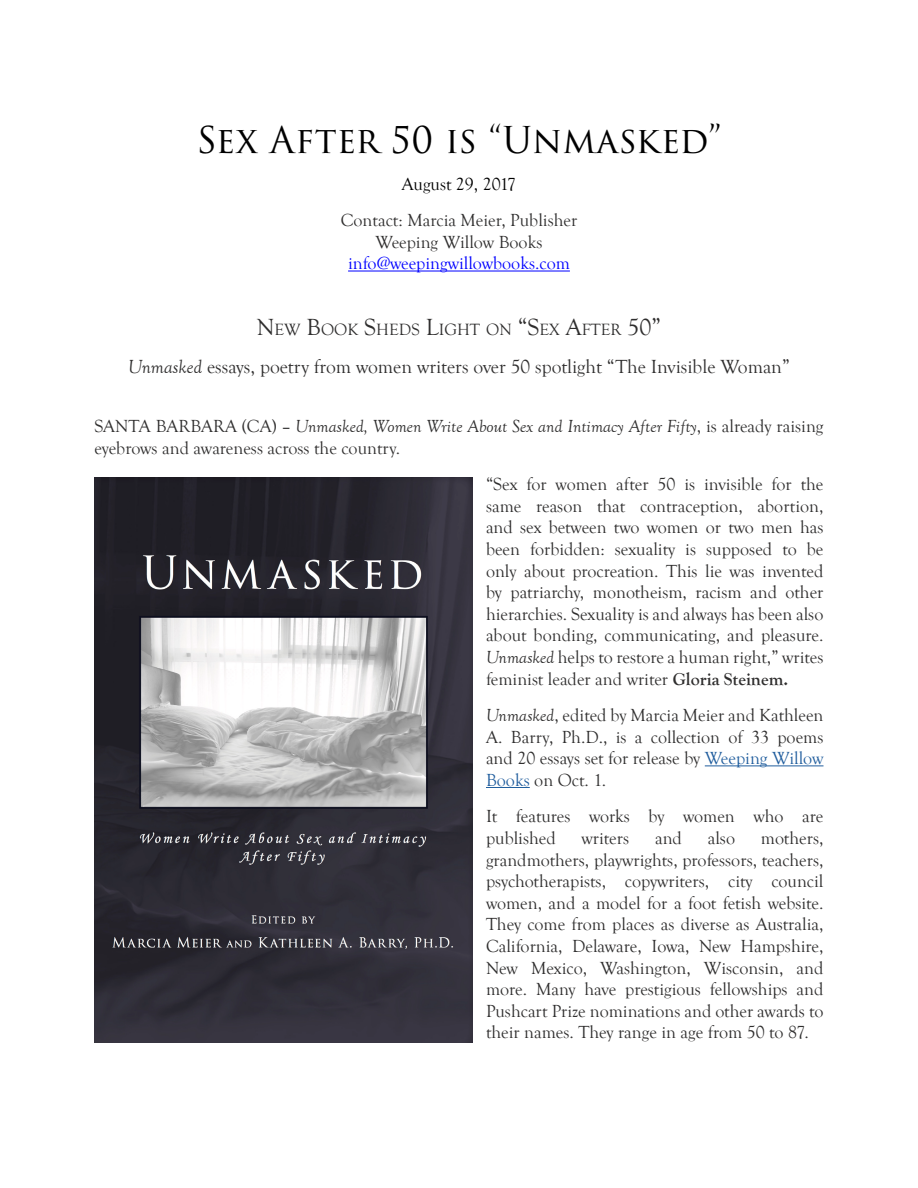
<style>
.page{position:relative;width:918px;height:1188px;background:#fff}
.page>*{position:absolute;margin:0;border:0;box-sizing:border-box;transform-origin:0 0}
.t1{font:36px "Trajan Pro 3";color:#000}
.t2{font:19.5px "Goudy Old Style T";color:#2f2e2e}
.t3{font:18px/21.6px "Goudy Old Style T";color:#2f2e2e;text-align:justify}
.t4{font:18px "Goudy Old Style T";color:#00f}
.t5{font:18px "Goudy Old Style T";color:#000}
.t6{font:16.8px "Goudy Old Style T";color:#2f2e2e}
.s1{font-size:24px}
.s2{font-style:italic}
.s3{font-weight:700}
.s4{color:#215e9e}
</style>
<div class="page">
<hr style="left:348px;top:271px;width:222px;height:1px;background:#00f">
<hr style="left:705px;top:766px;width:119px;height:1px;background:#215e9e">
<hr style="left:486px;top:787px;width:44px;height:1px;background:#215e9e">
<img style="left:94px;top:477px;width:378px;height:566px">
<h1 class="t1" style="left:197px;top:115px;width:526px">Sex After 50 is “Unmasked”</h1>
<p class="t5" style="left:402px;top:174px;width:116px">August 29, 2017</p>
<p class="t3" style="left:341px;top:210px;width:238px;text-align:center">Contact: Marcia Meier, Publisher<br>Weeping Willow Books</p>
<p class="t4" style="left:348px;top:254px;width:223px">info@weepingwillowbooks.com</p>
<p class="t6" style="left:257px;top:320px;width:406px"><span class="s1">N</span>EW <span class="s1">B</span>OOK <span class="s1">S</span>HEDS <span class="s1">L</span>IGHT ON <span class="s1">“S</span>EX <span class="s1">A</span>FTER <span class="s1">50”</span></p>
<p class="t2" style="left:128px;top:356px;width:663px"><span class="s2">Unmasked</span> essays, poetry from women writers over 50 spotlight “The Invisible Woman”</p>
<p class="t3" style="left:94px;top:416px;width:730px">SANTA BARBARA (CA) – <span class="s2">Unmasked, Women Write About Sex and Intimacy After Fifty</span>, is already raising eyebrows and awareness across the country.</p>
<p class="t3" style="left:486px;top:474px;width:339px">“Sex for women after 50 is invisible for the same reason that contraception, abortion, and sex between two women or two men has been forbidden: sexuality is supposed to be only about procreation. This lie was invented by patriarchy, monotheism, racism and other hierarchies. Sexuality is and always has been also about bonding, communicating, and pleasure.<br><span class="s2">Unmasked</span> helps to restore a human right,” writes feminist leader and writer <span class="s3">Gloria Steinem.</span></p>
<p class="t3" style="left:486px;top:705px;width:339px"><span class="s2">Unmasked</span>, edited by Marcia Meier and Kathleen A. Barry, Ph.D., is a collection of 33 poems and 20 essays set for release by <span class="s4">Weeping Willow Books</span> on Oct. 1.</p>
<p class="t3" style="left:486px;top:806px;width:339px">It features works by women who are published</p>
<p class="t3" style="left:582px;top:828px;width:49px">writers</p>
<p class="t3" style="left:655px;top:828px;width:28px">and</p>
<p class="t3" style="left:708px;top:828px;width:29px">also</p>
<p class="t3" style="left:486px;top:828px;width:339px;text-indent:275px">mothers, grandmothers, playwrights, professors, teachers, psychotherapists, copywriters, city council women, and a model for a foot fetish website.<br>They come from places as diverse as Australia, California, Delaware, Iowa, New Hampshire, New Mexico, Washington, Wisconsin, and more. Many have prestigious fellowships and Pushcart Prize nominations and other awards to their names. They range in age from 50 to 87.</p>
</div>
